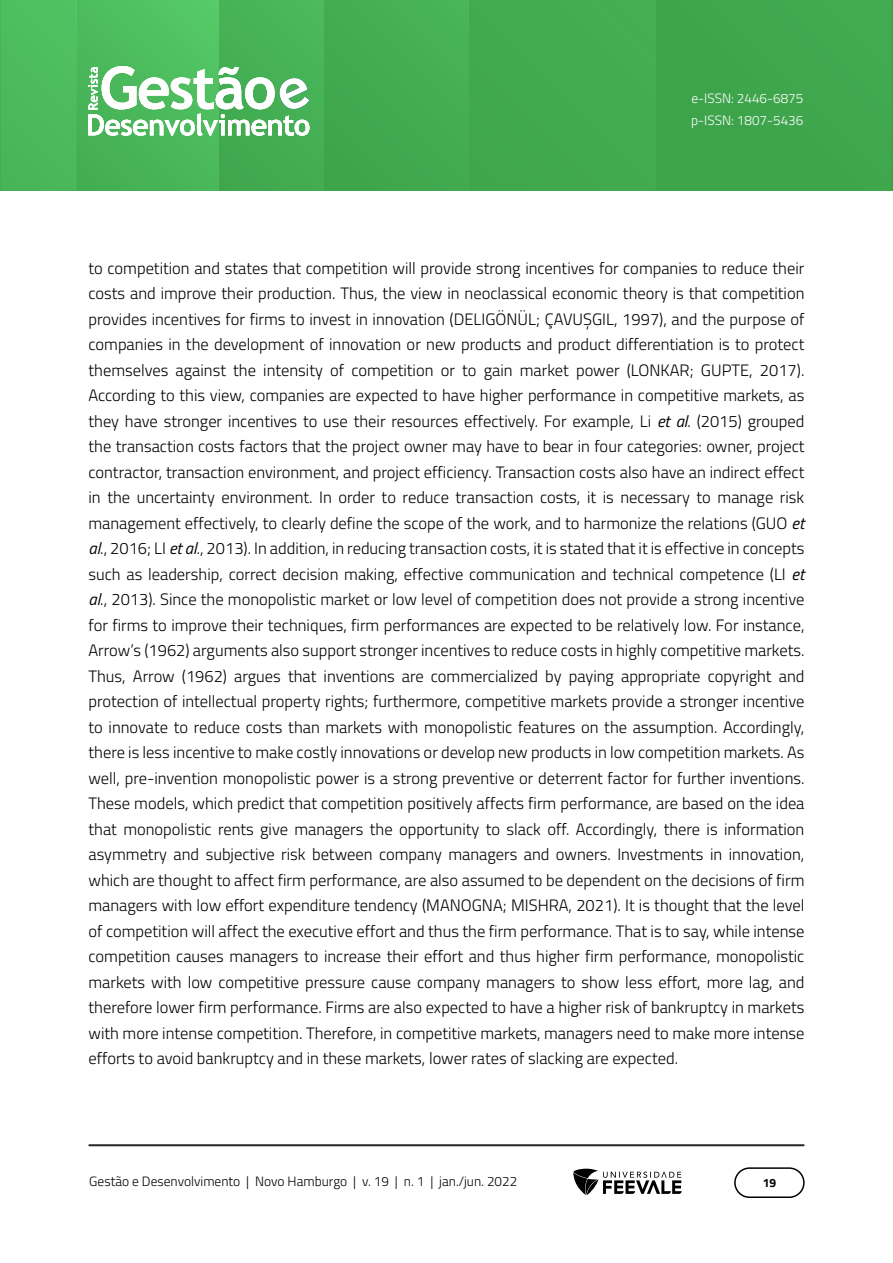
<style>
.page{position:relative;width:893px;height:1263px;background:#fff}
.page>*{position:absolute;margin:0;border:0;box-sizing:border-box;transform-origin:0 0}
.Corpo_de_texto{font:300 16.5px/25.5px "Titillium Web";color:#000;text-align:justify}
.t1{font:300 13.5px "Titillium Web";color:#000}
.t2{font:300 13.5px/22.5px "Titillium Web";color:#fff}
.t3{font:700 12px "Titillium Web";color:#000}
.s1{font-weight:400;font-style:italic}
</style>
<div class="page">
<img style="left:0;top:0;width:890px;height:191px">
<hr style="left:219px;top:0;width:1px;height:191px;background:#43ae53">
<img style="left:76px;top:0;width:1px;height:191px">
<hr style="left:657px;top:0;width:1px;height:191px;background:#3ea44c">
<hr style="left:89px;top:1144px;width:715px;height:2px;background:#282828">
<div style="left:734px;top:1167px;width:71px;height:31px;border:2px solid #000;border-radius:15px"></div>
<svg style="left:573px;top:1169px;width:109px;height:26px"></svg>
<svg style="left:88px;top:66px;width:221px;height:70px"></svg>
<p class="t2" style="left:691px;top:86px;width:114px">e-ISSN: 2446-6875 p-ISSN: 1807-5436</p>
<p class="Corpo_de_texto" style="left:88px;top:254px;width:717px">to competition and states that competition will provide strong incentives for companies to reduce their costs and improve their production. Thus, the view in neoclassical economic theory is that competition provides incentives for firms to invest in innovation (DELIGÖNÜL; ÇAVUŞGIL, 1997), and the purpose of companies in the development of innovation or new products and product differentiation is to protect themselves against the intensity of competition or to gain market power (LONKAR; GUPTE, 2017).<br>According to this view, companies are expected to have higher performance in competitive markets, as they have stronger incentives to use their resources effectively. For example, Li <span class="s1">et al</span>. (2015) grouped the transaction costs factors that the project owner may have to bear in four categories: owner, project contractor, transaction environment, and project efficiency. Transaction costs also have an indirect effect in the uncertainty environment. In order to reduce transaction costs, it is necessary to manage risk management effectively, to clearly define the scope of the work, and to harmonize the relations (GUO <span class="s1">et al</span>., 2016; LI <span class="s1">et al</span>., 2013). In addition, in reducing transaction costs, it is stated that it is effective in concepts such as leadership, correct decision making, effective communication and technical competence (LI <span class="s1">et al</span>., 2013). Since the monopolistic market or low level of competition does not provide a strong incentive for firms to improve their techniques, firm performances are expected to be relatively low. For instance, Arrow’s (1962) arguments also support stronger incentives to reduce costs in highly competitive markets.<br>Thus, Arrow (1962) argues that inventions are commercialized by paying appropriate copyright and protection of intellectual property rights; furthermore, competitive markets provide a stronger incentive to innovate to reduce costs than markets with monopolistic features on the assumption. Accordingly, there is less incentive to make costly innovations or develop new products in low competition markets. As well, pre-invention monopolistic power is a strong preventive or deterrent factor for further inventions.<br>These models, which predict that competition positively affects firm performance, are based on the idea that monopolistic rents give managers the opportunity to slack off. Accordingly, there is information asymmetry and subjective risk between company managers and owners. Investments in innovation, which are thought to affect firm performance, are also assumed to be dependent on the decisions of firm managers with low effort expenditure tendency (MANOGNA; MISHRA, 2021). It is thought that the level of competition will affect the executive effort and thus the firm performance. That is to say, while intense competition causes managers to increase their effort and thus higher firm performance, monopolistic markets with low competitive pressure cause company managers to show less effort, more lag, and therefore lower firm performance. Firms are also expected to have a higher risk of bankruptcy in markets with more intense competition. Therefore, in competitive markets, managers need to make more intense efforts to avoid bankruptcy and in these markets, lower rates of slacking are expected.</p>
<p class="t1" style="left:89px;top:1171px;width:429px">Gestão e Desenvolvimento | Novo Hamburgo | v. 19 | n. 1 | jan./jun. 2022</p>
<p class="t3" style="left:763px;top:1174px;width:15px">19</p>
</div>
